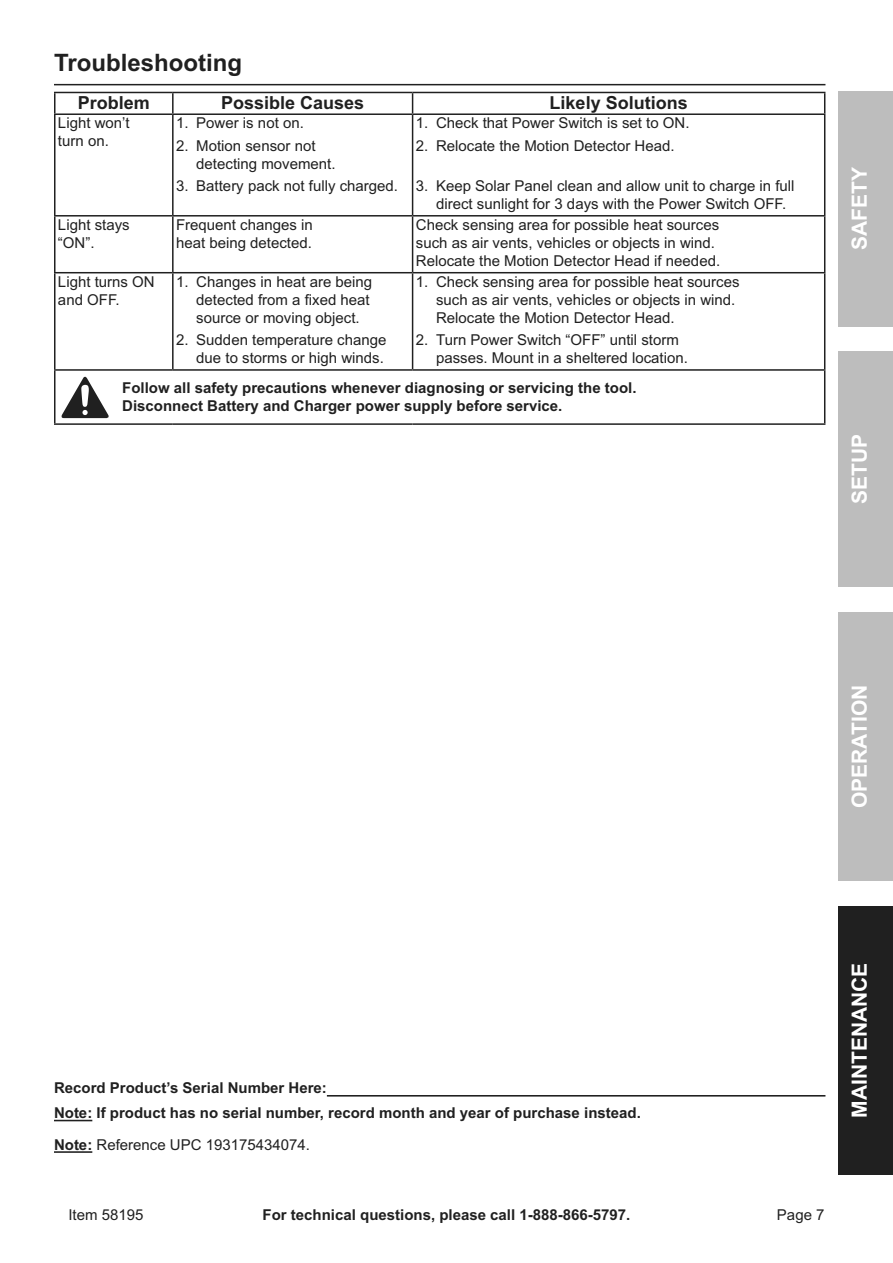
<style>
.page{position:relative;width:893px;height:1263px;background:#fff}
.page>*{position:absolute;margin:0;border:0;box-sizing:border-box;transform-origin:0 0}
.Subheading{font:700 24px "Arial";color:#202020}
.t1{font:700 21px "Arial";color:#fff}
.Table_Heading{font:700 18px "Arial";color:#202020}
.Table_Text{font:15px/18px "Arial";color:#202020}
.Note{font:700 15px/18px "Arial";color:#202020}
.Note-2{font:15px "Arial";color:#202020}
.s1{font-weight:700}
</style>
<div class="page">
<div style="left:839px;top:91px;width:54px;height:236px;background:#bdbdbd"></div>
<div style="left:839px;top:612px;width:54px;height:269px;background:#bdbdbd"></div>
<div style="left:839px;top:906px;width:54px;height:269px;background:#202020"></div>
<div style="left:839px;top:352px;width:54px;height:235px;background:#bdbdbd"></div>
<hr style="left:54px;top:84px;width:771px;height:1px;background:#202020">
<hr style="left:54px;top:93px;width:2px;height:20px;background:#202020">
<hr style="left:172px;top:93px;width:2px;height:20px;background:#202020">
<svg style="left:412px;top:93px;width:1px;height:20px"></svg>
<svg style="left:824px;top:93px;width:1px;height:20px"></svg>
<hr style="left:54px;top:113px;width:119px;height:2px;background:#202020">
<hr style="left:54px;top:115px;width:2px;height:100px;background:#202020">
<hr style="left:173px;top:113px;width:240px;height:2px;background:#202020">
<hr style="left:172px;top:115px;width:2px;height:100px;background:#202020">
<hr style="left:413px;top:113px;width:412px;height:2px;background:#202020">
<hr style="left:412px;top:115px;width:1px;height:100px;background:#202020">
<hr style="left:824px;top:115px;width:1px;height:100px;background:#202020">
<hr style="left:54px;top:215px;width:119px;height:2px;background:#202020">
<hr style="left:54px;top:217px;width:2px;height:55px;background:#202020">
<hr style="left:173px;top:215px;width:240px;height:2px;background:#202020">
<hr style="left:172px;top:217px;width:2px;height:55px;background:#202020">
<hr style="left:413px;top:215px;width:412px;height:2px;background:#202020">
<hr style="left:412px;top:217px;width:1px;height:55px;background:#202020">
<hr style="left:824px;top:217px;width:1px;height:55px;background:#202020">
<hr style="left:54px;top:272px;width:119px;height:1px;background:#202020">
<hr style="left:54px;top:273px;width:2px;height:96px;background:#202020">
<hr style="left:173px;top:272px;width:240px;height:1px;background:#202020">
<hr style="left:172px;top:273px;width:2px;height:96px;background:#202020">
<hr style="left:413px;top:272px;width:412px;height:1px;background:#202020">
<hr style="left:412px;top:273px;width:1px;height:96px;background:#202020">
<hr style="left:824px;top:273px;width:1px;height:96px;background:#202020">
<hr style="left:54px;top:92px;width:119px;height:1px;background:#202020">
<hr style="left:173px;top:92px;width:240px;height:1px;background:#202020">
<hr style="left:413px;top:92px;width:412px;height:1px;background:#202020">
<hr style="left:824px;top:371px;width:1px;height:52px;background:#202020">
<hr style="left:54px;top:369px;width:119px;height:2px;background:#202020">
<hr style="left:54px;top:371px;width:2px;height:52px;background:#202020">
<hr style="left:173px;top:369px;width:240px;height:2px;background:#202020">
<hr style="left:413px;top:369px;width:412px;height:2px;background:#202020">
<hr style="left:54px;top:423px;width:119px;height:2px;background:#202020">
<hr style="left:173px;top:423px;width:240px;height:2px;background:#202020">
<hr style="left:413px;top:423px;width:412px;height:2px;background:#202020">
<svg style="left:61px;top:376px;width:48px;height:42px"></svg>
<hr style="left:327px;top:1095px;width:498px;height:1px;background:#202020">
<hr style="left:54px;top:1120px;width:38px;height:1px;background:#202020">
<hr style="left:54px;top:1151px;width:38px;height:2px;background:#202020">
<p class="Subheading" style="left:54px;top:47px;width:190px">Troubleshooting</p>
<p class="Table_Heading" style="left:78px;top:90px;width:74px">Problem</p>
<p class="Table_Heading" style="left:221px;top:90px;width:145px">Possible Causes</p>
<p class="Table_Heading" style="left:550px;top:90px;width:140px">Likely Solutions</p>
<p class="Table_Text" style="left:58px;top:114px;width:73px">Light won’t turn on.</p>
<p class="Table_Text" style="left:176px;top:114px;width:129px">1. Power is not on.</p>
<p class="Table_Text" style="left:416px;top:114px;width:275px">1. Check that Power Switch is set to ON.</p>
<p class="Table_Text" style="left:416px;top:137px;width:260px">2. Relocate the Motion Detector Head.</p>
<p class="Table_Text" style="left:436px;top:177px;width:360px;text-indent:-20px">3. Keep Solar Panel clean and allow unit to charge in full direct sunlight for 3 days with the Power Switch OFF.</p>
<p class="Table_Text" style="left:196px;top:137px;width:141px;text-indent:-20px">2. Motion sensor not detecting movement.</p>
<p class="Table_Text" style="left:176px;top:177px;width:224px">3. Battery pack not fully charged.</p>
<p class="Table_Text" style="left:58px;top:216px;width:73px">Light stays “ON”.</p>
<p class="Table_Text" style="left:176px;top:216px;width:138px">Frequent changes in heat being detected.</p>
<p class="Table_Text" style="left:416px;top:216px;width:306px">Check sensing area for possible heat sources such as air vents, vehicles or objects in wind.<br>Relocate the Motion Detector Head if needed.</p>
<p class="Table_Text" style="left:58px;top:273px;width:98px">Light turns ON and OFF.</p>
<p class="Table_Text" style="left:196px;top:273px;width:177px;text-indent:-20px">1. Changes in heat are being detected from a fixed heat source or moving object.</p>
<p class="Table_Text" style="left:176px;top:331px;width:212px;text-align:right">2. Sudden temperature change due to storms or high winds.</p>
<p class="Table_Text" style="left:436px;top:273px;width:305px;text-indent:-20px">1. Check sensing area for possible heat sources such as air vents, vehicles or objects in wind.<br>Relocate the Motion Detector Head.</p>
<p class="Table_Text" style="left:436px;top:331px;width:253px;text-indent:-20px">2. Turn Power Switch “OFF” until storm passes. Mount in a sheltered location.</p>
<p class="Note" style="left:122px;top:379px;width:516px">Follow all safety precautions whenever diagnosing or servicing the tool.<br>Disconnect Battery and Charger power supply before service.</p>
<h2 class="t1" style="left:845px;top:250px;width:84px;rotate:-90deg">Safety</h2>
<h2 class="t1" style="left:845px;top:504px;width:72px;rotate:-90deg">Setup</h2>
<h2 class="t1" style="left:845px;top:808px;width:125px;rotate:-90deg">Operation</h2>
<p class="Note" style="left:54px;top:1079px;width:274px">Record Product’s Serial Number Here:</p>
<p class="Note" style="left:54px;top:1104px;width:588px">Note: If product has no serial number, record month and year of purchase instead.</p>
<p class="Note-2" style="left:54px;top:1134px;width:257px"><span class="s1">Note:</span> Reference UPC 193175434074.</p>
<p class="Table_Text" style="left:68px;top:1206px;width:77px">Item 58195</p>
<p class="Note" style="left:263px;top:1206px;width:369px">For technical questions, please call 1-888-866-5797.</p>
<p class="Table_Text" style="left:777px;top:1206px;width:49px">Page 7</p>
<h2 class="t1" style="left:845px;top:1118px;width:154px;rotate:-90deg">Maintenance</h2>
</div>
